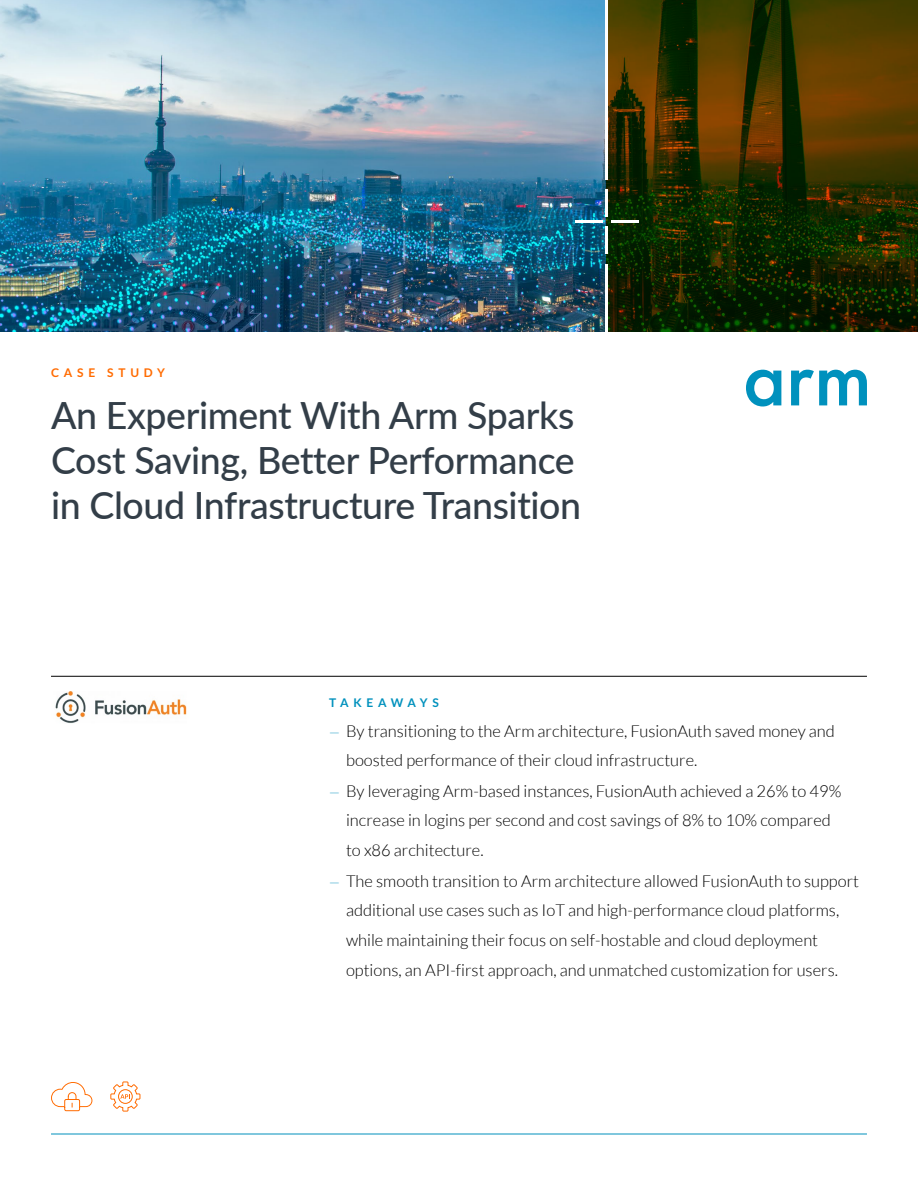
<style>
.page{position:relative;width:918px;height:1188px;background:#fff}
.page>*{position:absolute;margin:0;border:0;box-sizing:border-box;transform-origin:0 0}
.t1{font:500 37.5px/45px "Lato";letter-spacing:-.01em;color:#333e48}
.t2{font:300 16.5px/30px "Lato";color:#000}
.t3{font:700 12px "Lato";letter-spacing:.375em;color:#0091bd}
.t4{font:700 12px "Lato";letter-spacing:.4em;color:#ff6b00}
.s1{font-size:13.5px;color:#0091bd}
</style>
<div class="page">
<hr style="left:51px;top:1134px;width:816px;height:1px;background:#0091bd">
<img style="left:0;top:0;width:607px;height:332px">
<hr style="left:51px;top:676px;width:816px;height:1px;background:#000">
<img style="left:55px;top:692px;width:132px;height:31px">
<svg style="left:746px;top:370px;width:121px;height:37px"></svg>
<svg style="left:607px;top:0;width:311px;height:332px;background:#302f00"></svg>
<hr style="left:575px;top:220px;width:27px;height:3px;background:#fff">
<hr style="left:612px;top:220px;width:27px;height:3px;background:#fff">
<hr style="left:606px;top:189px;width:2px;height:28px;background:#fff">
<hr style="left:606px;top:226px;width:2px;height:28px;background:#fff">
<hr style="left:606px;top:0;width:2px;height:180px;background:#fff">
<hr style="left:606px;top:264px;width:2px;height:68px;background:#fff">
<svg style="left:51px;top:1082px;width:41px;height:29px"></svg>
<svg style="left:110px;top:1081px;width:31px;height:31px"></svg>
<p class="t4" style="left:51px;top:365px;width:116px">CASE STUDY</p>
<h1 class="t1" style="left:51px;top:391px;width:532px">An Experiment With Arm Sparks<br>Cost Saving, Better Performance in Cloud Infrastructure Transition</h1>
<p class="t3" style="left:329px;top:695px;width:111px">TAKEAWAYS</p>
<p class="t2" style="left:346px;top:716px;width:490px;text-indent:-17px"><span class="s1">—</span> By transitioning to the Arm architecture, FusionAuth saved money and boosted performance of their cloud infrastructure.</p>
<p class="t2" style="left:346px;top:776px;width:497px;text-indent:-17px"><span class="s1">—</span> By leveraging Arm-based instances, FusionAuth achieved a 26% to 49% increase in logins per second and cost savings of 8% to 10% compared to x86 architecture.</p>
<p class="t2" style="left:346px;top:866px;width:515px;text-indent:-17px"><span class="s1">—</span> The smooth transition to Arm architecture allowed FusionAuth to support additional use cases such as IoT and high-performance cloud platforms, while maintaining their focus on self-hostable and cloud deployment options, an API-first approach, and unmatched customization for users.</p>
</div>
